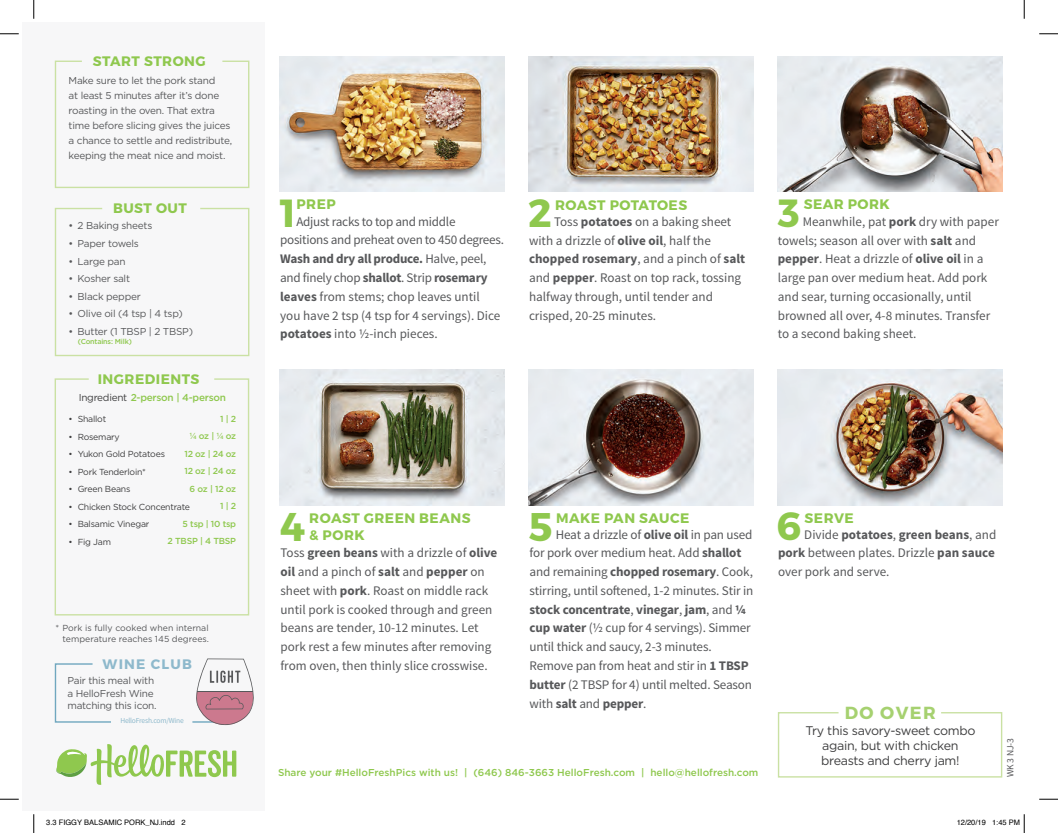
<style>
.page{position:relative;width:1058px;height:833px;background:#fff}
.page>*{position:absolute;margin:0;border:0;box-sizing:border-box;transform-origin:0 0}
.t1{font:700 40px "Montserrat";color:#8fc84e}
.t2{font:700 39.88px "Montserrat";color:#8fc84e}
.t3{font:700 39.25px "Montserrat";color:#8fc84e}
.t4{font:700 39.12px "Montserrat";color:#8fc84e}
.t5{font:700 17.5px "Montserrat";letter-spacing:.08em;color:#a6d170}
.t6{font:700 13.75px/17.5px "Montserrat";letter-spacing:.035em;color:#8fc84e}
.t7{font:700 13.75px "Montserrat";letter-spacing:.085em;color:#8eb9cc}
.t8{font:13.12px/18.8px "Source Sans Pro";color:#57585a}
.t9{font:13.12px/18.8px "Source Sans Pro";letter-spacing:-.02em;color:#57585a}
.t10{font:12.5px/15px "Gotham";letter-spacing:-.025em;color:#3e3e3f;text-align:center}
.t11{font:10px/15px "Gotham";letter-spacing:-.025em;color:#57585a}
.t12{font:500 10px "Gotham";color:#8fc84e}
.t13{font:500 10px "Gotham";letter-spacing:-.025em;color:#8fc84e}
.t14{font:9.62px "Source Sans Pro";color:#57585a}
.t15{font:8.75px "Gotham";letter-spacing:-.025em;color:#3e3e3f}
.t16{font:500 8.75px/17.5px "Gotham";letter-spacing:-.025em;color:#8fc84e;text-align:right}
.t17{font:8.75px/10.5px "Gotham";color:#57585a;text-align:right}
.t18{font:7.5px "Helvetica";color:#000}
.t19{font:7.5px "Source Sans Pro";letter-spacing:-.025em;color:#8eb9cc}
.t20{font:500 7.25px "Gotham";letter-spacing:-.025em;color:#8fc84e}
.s1{font-weight:700}
.s2{font-weight:400;color:#3e3e3f}
</style>
<div class="page">
<div style="left:23px;top:23px;width:241px;height:787px;background:#f7f7f8"></div>
<svg style="left:54px;top:207px;width:196px;height:150px"></svg>
<svg style="left:54px;top:60px;width:196px;height:128px"></svg>
<svg style="left:54px;top:663px;width:57px;height:60px"></svg>
<svg style="left:56px;top:744px;width:180px;height:40px"></svg>
<svg style="left:54px;top:378px;width:196px;height:238px"></svg>
<svg style="left:777px;top:712px;width:226px;height:66px"></svg>
<svg style="left:193px;top:658px;width:61px;height:68px"></svg>
<svg style="left:0;top:33px;width:19px;height:2px"></svg>
<svg style="left:1039px;top:33px;width:19px;height:2px"></svg>
<svg style="left:0;top:798px;width:19px;height:2px"></svg>
<svg style="left:1039px;top:798px;width:19px;height:2px"></svg>
<svg style="left:33px;top:0;width:2px;height:19px"></svg>
<svg style="left:33px;top:814px;width:2px;height:19px"></svg>
<svg style="left:1023px;top:0;width:2px;height:19px"></svg>
<svg style="left:1023px;top:814px;width:2px;height:19px"></svg>
<img style="left:529px;top:370px;width:225px;height:135px">
<img style="left:280px;top:370px;width:225px;height:135px">
<img style="left:777px;top:370px;width:225px;height:135px">
<img style="left:280px;top:56px;width:225px;height:135px">
<img style="left:529px;top:56px;width:225px;height:135px">
<img style="left:777px;top:56px;width:225px;height:135px">
<p class="t6" style="left:93px;top:52px;width:114px">START STRONG</p>
<p class="t11" style="left:69px;top:72px;width:165px">Make sure to let the pork stand<br>at least 5 minutes after it’s done roasting in the oven. That extra time before slicing gives the juices a chance to settle and redistribute, keeping the meat nice and moist.</p>
<p class="t6" style="left:113px;top:199px;width:75px">BUST OUT</p>
<p class="t6" style="left:555px;top:197px;width:133px">ROAST POTATOES</p>
<p class="t6" style="left:803px;top:196px;width:88px">SEAR PORK</p>
<h3 class="t4" style="left:280px;top:189px;width:18px">1</h3>
<h3 class="t3" style="left:528px;top:189px;width:25px">2</h3>
<h3 class="t3" style="left:778px;top:189px;width:23px">3</h3>
<p class="t6" style="left:296px;top:196px;width:41px">PREP</p>
<p class="t9" style="left:280px;top:212px;width:225px;text-indent:16px">Adjust racks to top and middle positions and preheat oven to 450 degrees.<br><span class="s1">Wash and dry all produce.</span> Halve, peel, and finely chop <span class="s1">shallot</span>. Strip <span class="s1">rosemary leaves</span> from stems; chop leaves until<br>you have 2 tsp (4 tsp for 4 servings). Dice <span class="s1">potatoes</span> into ½-inch pieces.</p>
<p class="t8" style="left:529px;top:212px;width:218px;text-indent:25px">Toss <span class="s1">potatoes</span> on a baking sheet with a drizzle of <span class="s1">olive oil</span>, half the <span class="s1">chopped rosemary</span>, and a pinch of <span class="s1">salt </span>and <span class="s1">pepper</span>. Roast on top rack, tossing halfway through, until tender and crisped, 20-25 minutes.</p>
<p class="t8" style="left:777px;top:212px;width:223px;text-indent:25px">Meanwhile, pat <span class="s1">pork</span> dry with paper towels; season all over with <span class="s1">salt</span> and <span class="s1">pepper</span>. Heat a drizzle of <span class="s1">olive oil</span> in a large pan over medium heat. Add pork and sear, turning occasionally, until browned all over, 4-8 minutes. Transfer to a second baking sheet.</p>
<p class="t11" style="left:69px;top:218px;width:85px">• 2 Baking sheets</p>
<p class="t11" style="left:69px;top:236px;width:72px">• Paper towels</p>
<p class="t11" style="left:69px;top:253px;width:58px">• Large pan</p>
<p class="t11" style="left:69px;top:271px;width:63px">• Kosher salt</p>
<p class="t11" style="left:69px;top:288px;width:74px">• Black pepper</p>
<p class="t11" style="left:69px;top:306px;width:116px">• Olive oil (4 tsp | 4 tsp)</p>
<p class="t11" style="left:69px;top:323px;width:126px">• Butter (1 TBSP | 2 TBSP)</p>
<p class="t20" style="left:78px;top:336px;width:55px">(Contains: Milk)</p>
<p class="t6" style="left:98px;top:370px;width:103px">INGREDIENTS</p>
<p class="t13" style="left:79px;top:390px;width:149px"><span class="s2">Ingredient</span> 2-person | 4-person</p>
<p class="t16" style="left:168px;top:409px;width:70px">1 | 2<br>¼ oz | ¼ oz<br>12 oz | 24 oz<br>12 oz | 24 oz<br>6 oz | 12 oz<br>1 | 2<br>5 tsp | 10 tsp<br>2 TBSP | 4 TBSP</p>
<p class="t15" style="left:69px;top:414px;width:39px">• Shallot</p>
<p class="t15" style="left:69px;top:431px;width:53px">• Rosemary</p>
<p class="t15" style="left:69px;top:449px;width:98px">• Yukon Gold Potatoes</p>
<p class="t15" style="left:69px;top:466px;width:79px">• Pork Tenderloin*</p>
<p class="t15" style="left:69px;top:484px;width:63px">• Green Beans</p>
<p class="t15" style="left:69px;top:501px;width:123px">• Chicken Stock Concentrate</p>
<p class="t15" style="left:69px;top:519px;width:82px">• Balsamic Vinegar</p>
<p class="t15" style="left:69px;top:536px;width:44px">• Fig Jam</p>
<p class="t17" style="left:56px;top:623px;width:155px">* Pork is fully cooked when internal temperature reaches 145 degrees.</p>
<p class="t7" style="left:103px;top:655px;width:91px">WINE CLUB</p>
<p class="t11" style="left:68px;top:674px;width:91px;line-height:12.5px">Pair this meal with a HelloFresh Wine matching this icon.</p>
<p class="t19" style="left:120px;top:716px;width:65px">HelloFresh.com/Wine</p>
<h1 class="t1" style="left:280px;top:501px;width:27px">4</h1>
<h2 class="t2" style="left:529px;top:501px;width:25px">5</h2>
<h3 class="t3" style="left:776px;top:502px;width:26px">6</h3>
<p class="t6" style="left:309px;top:509px;width:163px">ROAST GREEN BEANS &amp; PORK</p>
<p class="t6" style="left:556px;top:509px;width:135px">MAKE PAN SAUCE</p>
<p class="t6" style="left:804px;top:509px;width:51px">SERVE</p>
<p class="t8" style="left:529px;top:525px;width:225px;text-indent:26px">Heat a drizzle of <span class="s1">olive oil</span> in pan used for pork over medium heat. Add <span class="s1">shallot </span>and remaining <span class="s1">chopped rosemary</span>. Cook, stirring, until softened, 1-2 minutes. Stir in <span class="s1">stock concentrate</span>, <span class="s1">vinegar</span>, <span class="s1">jam</span>, and <span class="s1">¼ cup water</span> (½ cup for 4 servings). Simmer until thick and saucy, 2-3 minutes.<br>Remove pan from heat and stir in <span class="s1">1 TBSP butter</span> (2 TBSP for 4) until melted. Season with <span class="s1">salt</span> and <span class="s1">pepper</span>.</p>
<p class="t8" style="left:778px;top:525px;width:220px;text-indent:26px">Divide <span class="s1">potatoes</span>, <span class="s1">green beans</span>, and <span class="s1">pork</span> between plates. Drizzle <span class="s1">pan sauce </span>over pork and serve.</p>
<h3 class="t5" style="left:844px;top:701px;width:93px">DO OVER</h3>
<p class="t8" style="left:280px;top:544px;width:218px">Toss <span class="s1">green beans</span> with a drizzle of <span class="s1">olive oil</span> and a pinch of <span class="s1">salt</span> and <span class="s1">pepper</span> on sheet with <span class="s1">pork</span>. Roast on middle rack until pork is cooked through and green beans are tender, 10-12 minutes. Let pork rest a few minutes after removing from oven, then thinly slice crosswise.</p>
<p class="t12" style="left:278px;top:766px;width:482px">Share your #HelloFreshPics with us! | (646) 846-3663 HelloFresh.com | hello@hellofresh.com</p>
<p class="t10" style="left:805px;top:723px;width:172px">Try this savory-sweet combo again, but with chicken breasts and cherry jam!</p>
<p class="t14" style="left:1004px;top:776px;width:40px;rotate:-90deg">WK 3 NJ-3</p>
<p class="t18" style="left:46px;top:817px;width:141px">3.3 FIGGY BALSAMIC PORK_NJ.indd 2</p>
<p class="t18" style="left:956px;top:817px;width:65px">12/20/19 1:45 PM</p>
</div>
